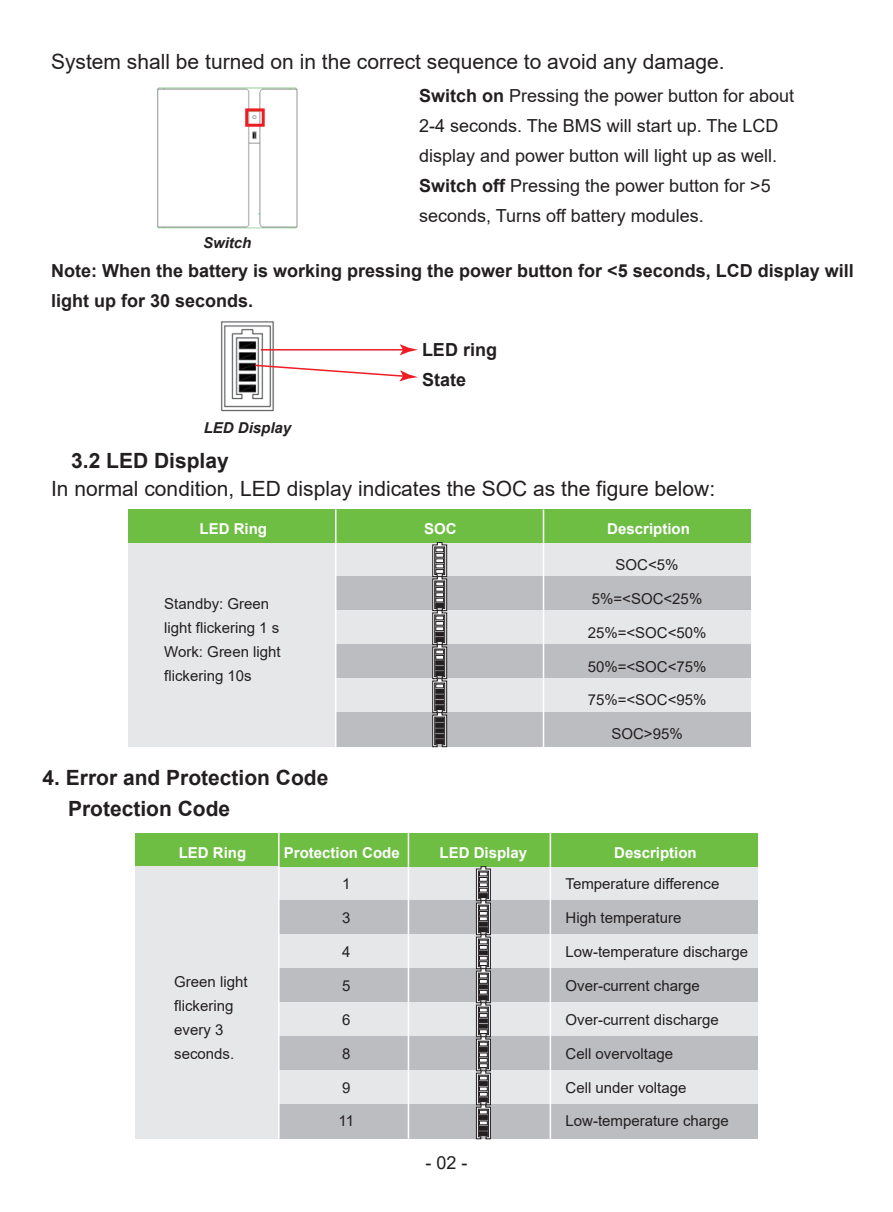
<style>
.page{position:relative;width:893px;height:1212px;background:#fff}
.page>*{position:absolute;margin:0;border:0;box-sizing:border-box;transform-origin:0 0}
.t1{font:21px "Arial";color:#231f20}
.t2{font:700 21px "Arial";color:#231f20}
.t3{font:18px/30px "Arial";color:#231f20}
.t4{font:700 18px/30px "Arial";color:#231f20}
.t5{font:15px/24px "Arial";color:#231f20}
.t6{font:700 15px "Arial";color:#fff}
.t7{font:italic 700 15px "Arial";color:#231f20}
.s1{font-weight:700}
</style>
<div class="page">
<img style="left:220px;top:321px;width:58px;height:91px">
<hr style="left:261px;top:349px;width:145px;height:1px;background:#ee1d23">
<svg style="left:400px;top:344px;width:18px;height:11px"></svg>
<svg style="left:253px;top:364px;width:165px;height:17px"></svg>
<div style="left:129px;top:538px;width:207px;height:209px;background:#e6e7e9"></div>
<div style="left:336px;top:542px;width:415px;height:35px;background:#e6e7e9"></div>
<div style="left:336px;top:576px;width:415px;height:35px;background:#bcbdc0"></div>
<div style="left:336px;top:611px;width:415px;height:34px;background:#e6e7e9"></div>
<div style="left:336px;top:645px;width:415px;height:34px;background:#bcbdc0"></div>
<div style="left:336px;top:679px;width:415px;height:34px;background:#e6e7e9"></div>
<div style="left:336px;top:713px;width:415px;height:34px;background:#bcbdc0"></div>
<div style="left:129px;top:509px;width:622px;height:34px;background:#6ebe44"></div>
<hr style="left:335px;top:509px;width:1px;height:238px;background:#fff">
<hr style="left:543px;top:509px;width:1px;height:238px;background:#fff">
<svg style="left:432px;top:542px;width:15px;height:205px;background:#706e6e"></svg>
<svg style="left:435px;top:569px;width:9px;height:5px"></svg>
<img style="left:157px;top:87px;width:141px;height:142px">
<div style="left:245px;top:108px;width:20px;height:19px;border:3px solid #ee1d23"></div>
<div style="left:279px;top:867px;width:478px;height:34px;background:#e6e7e9"></div>
<div style="left:279px;top:901px;width:478px;height:34px;background:#bcbdc0"></div>
<div style="left:279px;top:935px;width:478px;height:34px;background:#e6e7e9"></div>
<div style="left:279px;top:969px;width:478px;height:34px;background:#bcbdc0"></div>
<div style="left:279px;top:1003px;width:478px;height:34px;background:#e6e7e9"></div>
<div style="left:279px;top:1037px;width:478px;height:34px;background:#bcbdc0"></div>
<div style="left:279px;top:1071px;width:478px;height:34px;background:#e6e7e9"></div>
<div style="left:279px;top:1105px;width:478px;height:34px;background:#bcbdc0"></div>
<div style="left:135px;top:833px;width:622px;height:34px;background:#6ebe44"></div>
<div style="left:135px;top:867px;width:144px;height:272px;background:#e6e7e9"></div>
<hr style="left:408px;top:833px;width:1px;height:306px;background:#fff">
<hr style="left:278px;top:833px;width:2px;height:306px;background:#fff">
<hr style="left:550px;top:833px;width:1px;height:306px;background:#fff">
<svg style="left:476px;top:866px;width:15px;height:273px;background:#747273"></svg>
<svg style="left:479px;top:893px;width:9px;height:5px"></svg>
<h1 class="t1" style="left:51px;top:47px;width:675px">System shall be turned on in the correct sequence to avoid any damage.</h1>
<p class="t7" style="left:203px;top:232px;width:50px">Switch</p>
<p class="t3" style="left:419px;top:80px;width:377px"><span class="s1">Switch on</span> Pressing the power button for about 2-4 seconds. The BMS will start up. The LCD display and power button will light up as well.<br><span class="s1">Switch off</span> Pressing the power button for &gt;5 seconds, Turns off battery modules.</p>
<p class="t4" style="left:51px;top:256px;width:804px">Note: When the battery is working pressing the power button for &lt;5 seconds, LCD display will light up for 30 seconds.</p>
<p class="t7" style="left:204px;top:417px;width:89px">LED Display</p>
<h1 class="t2" style="left:71px;top:446px;width:159px">3.2 LED Display</h1>
<p class="t4" style="left:422px;top:334px;width:77px">LED ring<br>State</p>
<h1 class="t1" style="left:51px;top:475px;width:666px">In normal condition, LED display indicates the SOC as the figure below:</h1>
<p class="t6" style="left:200px;top:518px;width:69px">LED Ring</p>
<p class="t6" style="left:424px;top:518px;width:34px">SOC</p>
<p class="t6" style="left:607px;top:518px;width:84px">Description</p>
<p class="t5" style="left:616px;top:552px;width:64px">SOC&lt;5%</p>
<p class="t5" style="left:592px;top:586px;width:112px">5%=&lt;SOC&lt;25%</p>
<p class="t5" style="left:588px;top:620px;width:120px">25%=&lt;SOC&lt;50%</p>
<p class="t5" style="left:588px;top:654px;width:120px">50%=&lt;SOC&lt;75%</p>
<p class="t5" style="left:588px;top:688px;width:120px">75%=&lt;SOC&lt;95%</p>
<p class="t5" style="left:611px;top:722px;width:73px">SOC&gt;95%</p>
<p class="t5" style="left:164px;top:591px;width:118px">Standby: Green light flickering 1 s<br>Work: Green light flickering 10s</p>
<h1 class="t2" style="left:43px;top:763px;width:287px">4. Error and Protection Code</h1>
<h1 class="t2" style="left:68px;top:794px;width:164px">Protection Code</h1>
<p class="t6" style="left:179px;top:842px;width:69px">LED Ring</p>
<p class="t6" style="left:284px;top:842px;width:117px">Protection Code</p>
<p class="t6" style="left:440px;top:842px;width:89px">LED Display</p>
<p class="t6" style="left:614px;top:842px;width:84px">Description</p>
<p class="t5" style="left:565px;top:872px;width:155px">Temperature difference</p>
<p class="t5" style="left:565px;top:905px;width:117px">High temperature</p>
<p class="t5" style="left:565px;top:939px;width:184px">Low-temperature discharge</p>
<p class="t5" style="left:565px;top:973px;width:136px">Over-current charge</p>
<p class="t5" style="left:565px;top:1007px;width:155px">Over-current discharge</p>
<p class="t5" style="left:565px;top:1041px;width:109px">Cell overvoltage</p>
<p class="t5" style="left:565px;top:1075px;width:122px">Cell under voltage</p>
<p class="t5" style="left:565px;top:1109px;width:165px">Low-temperature charge</p>
<p class="t5" style="left:342px;top:872px;width:10px">1</p>
<p class="t5" style="left:342px;top:905px;width:10px">3</p>
<p class="t5" style="left:342px;top:939px;width:10px">4</p>
<p class="t5" style="left:342px;top:973px;width:10px">5</p>
<p class="t5" style="left:342px;top:1007px;width:10px">6</p>
<p class="t5" style="left:342px;top:1041px;width:10px">8</p>
<p class="t5" style="left:342px;top:1075px;width:10px">9</p>
<p class="t5" style="left:339px;top:1109px;width:17px">11</p>
<p class="t5" style="left:174px;top:969px;width:75px">Green light flickering every 3 seconds.</p>
<p class="t3" style="left:425px;top:1148px;width:44px">- 02 -</p>
</div>
